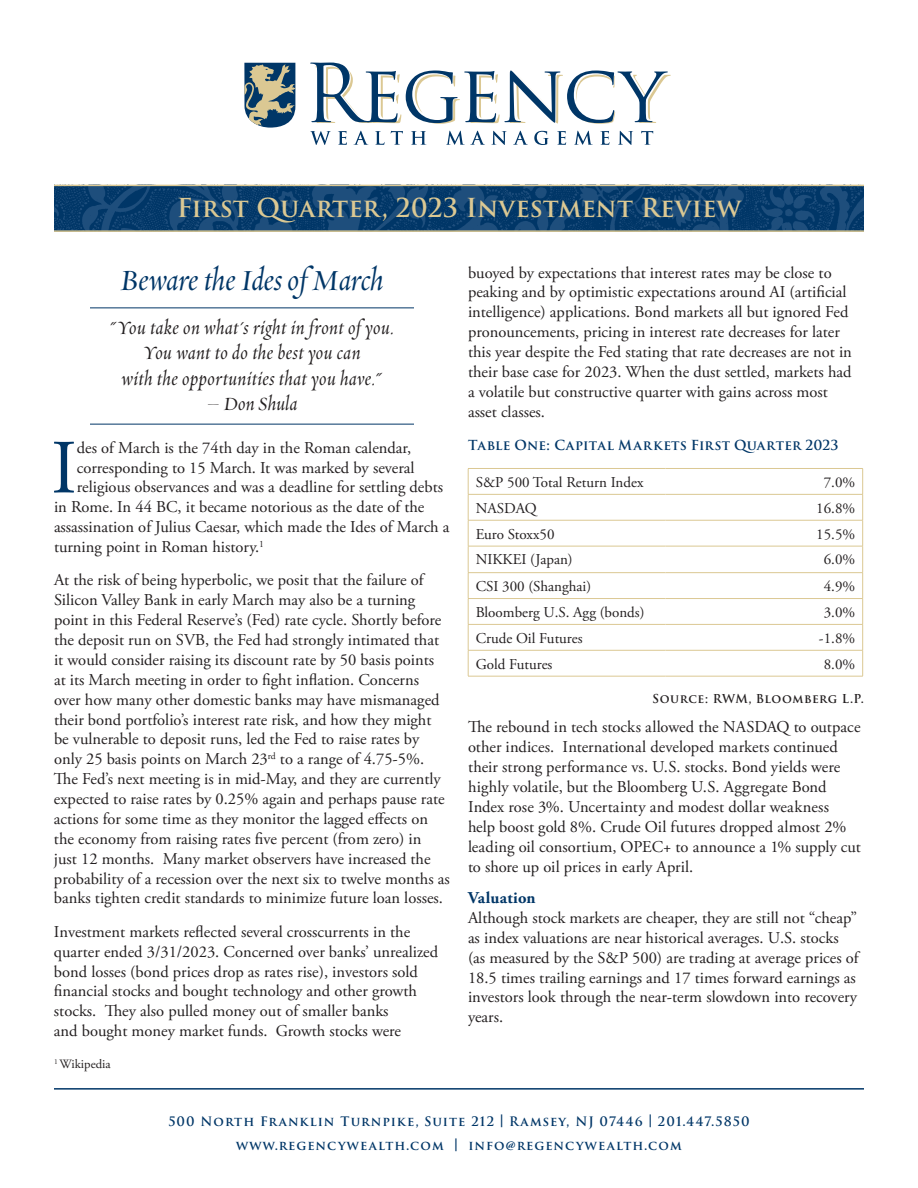
<style>
.page{position:relative;width:918px;height:1188px;background:#fff}
.page>*{position:absolute;margin:0;border:0;box-sizing:border-box;transform-origin:0 0}
.t1{font:76.5px "Adobe Garamond Pro";color:#003667}
.t2{font:33px "Requiem Display HTF Italic";letter-spacing:-.005em;color:#003667}
.t3{font:600 25.5px "Trajan Pro 3";letter-spacing:.005em;color:#dbc893}
.t4{font:21px/25.5px "Requiem Display HTF Italic";letter-spacing:.02em;color:#231f20;text-align:center}
.t5{font:16.5px/20px "Adobe Garamond Pro";color:#231f20}
.t6{font:700 16.5px "Adobe Garamond Pro";letter-spacing:.01em;color:#003667}
.t7{font:15px "Adobe Garamond Pro";color:#231f20}
.t8{font:600 13.5px "Trajan Pro 3";letter-spacing:.015em;color:#003667}
.t9{font:600 12.75px/24px "Trajan Pro 3";letter-spacing:.08em;color:#003667;text-align:center}
.t10{font:12.75px "Adobe Garamond Pro";color:#231f20}
.t11{font:600 12px "Trajan Pro 3";letter-spacing:.04em;color:#231f20}
.s1{font-family:"Adobe Garamond Pro";font-weight:700}
</style>
<div class="page">
<svg style="left:310px;top:131px;width:21px;height:14px"></svg>
<svg style="left:338px;top:131px;width:9px;height:14px"></svg>
<svg style="left:353px;top:131px;width:15px;height:14px"></svg>
<svg style="left:375px;top:131px;width:10px;height:14px"></svg>
<svg style="left:391px;top:131px;width:12px;height:14px"></svg>
<svg style="left:411px;top:131px;width:15px;height:14px"></svg>
<svg style="left:446px;top:131px;width:39px;height:14px"></svg>
<svg style="left:491px;top:131px;width:16px;height:14px"></svg>
<svg style="left:513px;top:131px;width:15px;height:14px"></svg>
<svg style="left:534px;top:131px;width:15px;height:14px"></svg>
<svg style="left:557px;top:131px;width:9px;height:14px"></svg>
<svg style="left:574px;top:131px;width:19px;height:14px"></svg>
<svg style="left:600px;top:131px;width:9px;height:14px"></svg>
<svg style="left:618px;top:131px;width:15px;height:14px"></svg>
<svg style="left:641px;top:131px;width:12px;height:14px"></svg>
<svg style="left:244px;top:63px;width:51px;height:65px;background:#6f8284"></svg>
<svg style="left:310px;top:63px;width:361px;height:61px"></svg>
<hr style="left:54px;top:1088px;width:810px;height:2px;background:#003667">
<img style="left:54px;top:186px;width:810px;height:44px">
<hr style="left:54px;top:185px;width:810px;height:1px;background:#dbc893">
<hr style="left:54px;top:230px;width:810px;height:2px;background:#dbc893">
<hr style="left:90px;top:308px;width:324px;height:1px;background:#003667">
<hr style="left:90px;top:424px;width:324px;height:1px;background:#003667">
<hr style="left:468px;top:468px;width:197px;height:1px;background:#dbc893">
<hr style="left:665px;top:468px;width:198px;height:1px;background:#dbc893">
<hr style="left:468px;top:494px;width:197px;height:1px;background:#dbc893">
<hr style="left:665px;top:494px;width:198px;height:1px;background:#dbc893">
<hr style="left:468px;top:520px;width:197px;height:1px;background:#dbc893">
<hr style="left:665px;top:520px;width:198px;height:1px;background:#dbc893">
<hr style="left:468px;top:546px;width:197px;height:1px;background:#dbc893">
<hr style="left:665px;top:546px;width:198px;height:1px;background:#dbc893">
<hr style="left:468px;top:572px;width:197px;height:1px;background:#dbc893">
<hr style="left:665px;top:572px;width:198px;height:1px;background:#dbc893">
<hr style="left:468px;top:598px;width:197px;height:1px;background:#dbc893">
<hr style="left:665px;top:598px;width:198px;height:1px;background:#dbc893">
<hr style="left:468px;top:624px;width:197px;height:1px;background:#dbc893">
<hr style="left:665px;top:624px;width:198px;height:1px;background:#dbc893">
<hr style="left:468px;top:650px;width:197px;height:1px;background:#dbc893">
<svg style="left:468px;top:469px;width:1px;height:207px"></svg>
<hr style="left:665px;top:650px;width:198px;height:1px;background:#dbc893">
<svg style="left:862px;top:469px;width:1px;height:207px"></svg>
<hr style="left:468px;top:676px;width:197px;height:1px;background:#dbc893">
<hr style="left:665px;top:676px;width:198px;height:1px;background:#dbc893">
<h3 class="t3" style="left:177px;top:189px;width:566px">First Quarter, 2023 Investment Review</h3>
<h2 class="t2" style="left:121px;top:265px;width:264px">Beware the Ides of March</h2>
<p class="t4" style="left:109px;top:316px;width:287px">"You take on what's right in front of you.<br>You want to do the best you can<br>with the opportunities that you have."</p>
<p class="t4" style="left:207px;top:393px;width:92px">– Don Shula</p>
<h1 class="t1" style="left:51px;top:422px;width:27px">I</h1>
<p class="t5" style="left:77px;top:438px;width:336px">des of March is the 74th day in the Roman calendar,</p>
<p class="t5" style="left:77px;top:458px;width:339px">corresponding to 15 March. It was marked by several</p>
<p class="t5" style="left:77px;top:478px;width:368px">religious observances and was a deadline for settling debts</p>
<p class="t5" style="left:54px;top:498px;width:372px">in Rome. In 44 BC, it became notorious as the date of the</p>
<p class="t5" style="left:54px;top:518px;width:397px">assassination of Julius Caesar, which made the Ides of March a</p>
<p class="t5" style="left:54px;top:537px;width:212px">turning point in Roman history.<sup>1</sup></p>
<p class="t5" style="left:54px;top:571px;width:397px">At the risk of being hyperbolic, we posit that the failure of Silicon Valley Bank in early March may also be a turning point in this Federal Reserve’s (Fed) rate cycle. Shortly before the deposit run on SVB, the Fed had strongly intimated that it would consider raising its discount rate by 50 basis points at its March meeting in order to fight inflation. Concerns over how many other domestic banks may have mismanaged their bond portfolio’s interest rate risk, and how they might be vulnerable to deposit runs, led the Fed to raise rates by only 25 basis points on March 23<sup>rd</sup> to a range of 4.75-5%.<br>The Fed’s next meeting is in mid-May, and they are currently expected to raise rates by 0.25% again and perhaps pause rate actions for some time as they monitor the lagged effects on the economy from raising rates five percent (from zero) in<br>just 12 months. Many market observers have increased the probability of a recession over the next six to twelve months as banks tighten credit standards to minimize future loan losses.</p>
<p class="t5" style="left:54px;top:922px;width:386px">Investment markets reflected several crosscurrents in the quarter ended 3/31/2023. Concerned over banks’ unrealized bond losses (bond prices drop as rates rise), investors sold financial stocks and bought technology and other growth stocks. They also pulled money out of smaller banks<br>and bought money market funds. Growth stocks were</p>
<p class="t10" style="left:54px;top:1057px;width:58px"><sup>1</sup> Wikipedia</p>
<p class="t5" style="left:468px;top:263px;width:385px">buoyed by expectations that interest rates may be close to peaking and by optimistic expectations around AI (artificial intelligence) applications. Bond markets all but ignored Fed pronouncements, pricing in interest rate decreases for later this year despite the Fed stating that rate decreases are not in their base case for 2023. When the dust settled, markets had a volatile but constructive quarter with gains across most asset classes.</p>
<p class="t8" style="left:468px;top:435px;width:372px">Table One: Capital Markets First Quarter 2023</p>
<p class="t7" style="left:476px;top:473px;width:169px">S&amp;P 500 Total Return Index</p>
<p class="t7" style="left:824px;top:473px;width:33px">7.0%</p>
<p class="t7" style="left:476px;top:499px;width:63px">NASDAQ</p>
<p class="t7" style="left:816px;top:499px;width:40px">16.8%</p>
<p class="t7" style="left:476px;top:525px;width:80px">Euro Stoxx50</p>
<p class="t7" style="left:816px;top:525px;width:40px">15.5%</p>
<p class="t7" style="left:476px;top:551px;width:99px">NIKKEI (Japan)</p>
<p class="t7" style="left:824px;top:551px;width:33px">6.0%</p>
<p class="t7" style="left:476px;top:577px;width:117px">CSI 300 (Shanghai)</p>
<p class="t7" style="left:824px;top:577px;width:33px">4.9%</p>
<p class="t7" style="left:476px;top:603px;width:170px">Bloomberg U.S. Agg (bonds)</p>
<p class="t7" style="left:824px;top:603px;width:33px">3.0%</p>
<p class="t7" style="left:476px;top:629px;width:108px">Crude Oil Futures</p>
<p class="t7" style="left:819px;top:629px;width:38px">-1.8%</p>
<p class="t7" style="left:476px;top:655px;width:78px">Gold Futures</p>
<p class="t7" style="left:824px;top:655px;width:33px">8.0%</p>
<p class="t11" style="left:653px;top:690px;width:213px">Source: RWM, Bloomberg L.P.</p>
<p class="t5" style="left:468px;top:718px;width:394px">The rebound in tech stocks allowed the NASDAQ to outpace other indices. International developed markets continued their strong performance vs. U.S. stocks. Bond yields were highly volatile, but the Bloomberg U.S. Aggregate Bond Index rose 3%. Uncertainty and modest dollar weakness<br>help boost gold 8%. Crude Oil futures dropped almost 2% leading oil consortium, OPEC+ to announce a 1% supply cut to shore up oil prices in early April.</p>
<p class="t6" style="left:468px;top:888px;width:69px">Valuation</p>
<p class="t5" style="left:468px;top:908px;width:392px">Although stock markets are cheaper, they are still not “cheap” as index valuations are near historical averages. U.S. stocks (as measured by the S&amp;P 500) are trading at average prices of 18.5 times trailing earnings and 17 times forward earnings as investors look through the near-term slowdown into recovery years.</p>
<p class="t9" style="left:168px;top:1109px;width:583px">500 North Franklin Turnpike, Suite 212 <span class="s1">|</span> Ramsey, NJ 07446 <span class="s1">|</span> 201.447.5850 www.regencywealth.com <span class="s1">|</span> info<span class="s1">@</span>regencywealth.com</p>
</div>
